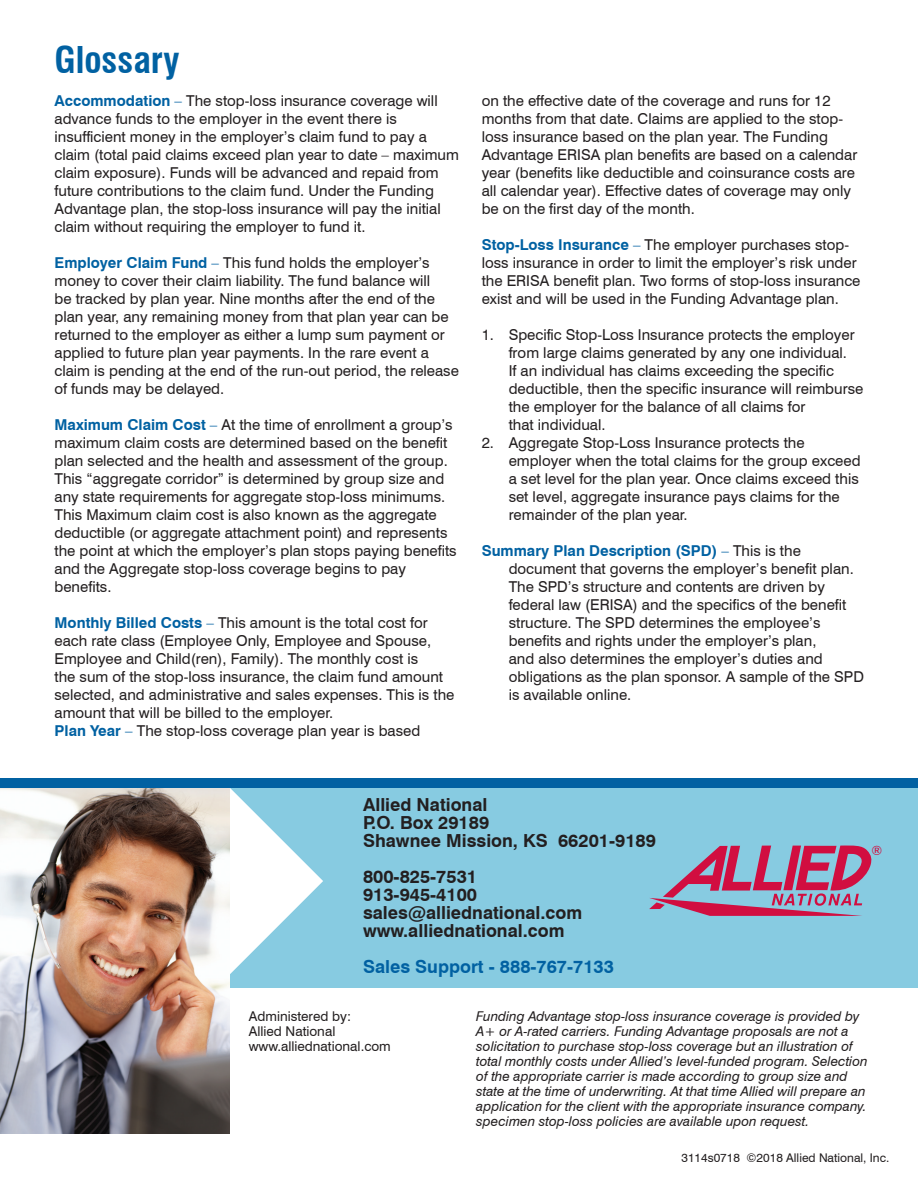
<style>
.page{position:relative;width:918px;height:1188px;background:#fff}
.page>*{position:absolute;margin:0;border:0;box-sizing:border-box;transform-origin:0 0}
.t1{font:700 condensed 36px "Swiss 721 BT";color:#0161a2}
.t2{font:700 18px "Swiss 721 BT";color:#231f20}
.t3{font:700 18px "Swiss 721 BT";color:#0161a2}
.t4{font:15px/18px "Swiss 721 BT";color:#231f20}
.t5{font:italic 13.5px/15px "Swiss 721 BT";color:#231f20}
.t6{font:13.5px "Swiss 721 BT";color:#231f20}
.t7{font:12.9px "Swiss 721 BT";color:#d10e40}
.t8{font:12px "Swiss 721 BT";color:#231f20}
.s1{font-weight:700;color:#0161a2}
.s2{color:#0161a2}
</style>
<div class="page">
<div style="left:0;top:788px;width:918px;height:200px;background:#87cbe1"></div>
<svg style="left:229px;top:788px;width:94px;height:187px"></svg>
<img style="left:0;top:788px;width:229px;height:346px">
<div style="left:0;top:778px;width:918px;height:10px;background:#0161a2"></div>
<svg style="left:649px;top:845px;width:223px;height:71px"></svg>
<p class="t1" style="left:55px;top:38px;width:127px">Glossary</p>
<p class="t4" style="left:55px;top:91px;width:406px"><span class="s1">Accommodation</span> <span class="s2">–</span> The stop-loss insurance coverage will advance funds to the employer in the event there is insufficient money in the employer’s claim fund to pay a claim (total paid claims exceed plan year to date – maximum claim exposure). Funds will be advanced and repaid from future contributions to the claim fund. Under the Funding Advantage plan, the stop-loss insurance will pay the initial claim without requiring the employer to fund it.</p>
<p class="t4" style="left:55px;top:253px;width:406px"><span class="s1">Employer Claim Fund</span> <span class="s2">–</span> This fund holds the employer’s money to cover their claim liability. The fund balance will<br>be tracked by plan year. Nine months after the end of the plan year, any remaining money from that plan year can be returned to the employer as either a lump sum payment or applied to future plan year payments. In the rare event a claim is pending at the end of the run-out period, the release of funds may be delayed.</p>
<p class="t4" style="left:55px;top:415px;width:404px"><span class="s1">Maximum Claim Cost</span> <span class="s2">–</span> At the time of enrollment a group’s maximum claim costs are determined based on the benefit plan selected and the health and assessment of the group.<br>This “aggregate corridor” is determined by group size and any state requirements for aggregate stop-loss minimums.<br>This Maximum claim cost is also known as the aggregate deductible (or aggregate attachment point) and represents the point at which the employer’s plan stops paying benefits and the Aggregate stop-loss coverage begins to pay benefits.</p>
<p class="t4" style="left:55px;top:613px;width:401px"><span class="s1">Monthly Billed Costs</span> <span class="s2">–</span> This amount is the total cost for each rate class (Employee Only, Employee and Spouse, Employee and Child(ren), Family). The monthly cost is<br>the sum of the stop-loss insurance, the claim fund amount selected, and administrative and sales expenses. This is the amount that will be billed to the employer.</p>
<p class="t4" style="left:55px;top:721px;width:367px"><span class="s1">Plan Year</span> <span class="s2">–</span> The stop-loss coverage plan year is based</p>
<p class="t4" style="left:482px;top:92px;width:377px">on the effective date of the coverage and runs for 12 months from that date. Claims are applied to the stop&shy;loss insurance based on the plan year. The Funding Advantage ERISA plan benefits are based on a calendar year (benefits like deductible and coinsurance costs are all calendar year). Effective dates of coverage may only be on the first day of the month.</p>
<p class="t4" style="left:482px;top:236px;width:380px"><span class="s1">Stop-Loss Insurance</span> <span class="s2">–</span> The employer purchases stop&shy;loss insurance in order to limit the employer’s risk under the ERISA benefit plan. Two forms of stop-loss insurance exist and will be used in the Funding Advantage plan.</p>
<p class="t4" style="left:509px;top:326px;width:356px;text-indent:-27px">1. Specific Stop-Loss Insurance protects the employer from large claims generated by any one individual.<br>If an individual has claims exceeding the specific deductible, then the specific insurance will reimburse the employer for the balance of all claims for<br>that individual.</p>
<p class="t4" style="left:509px;top:434px;width:353px;text-indent:-27px">2. Aggregate Stop-Loss Insurance protects the employer when the total claims for the group exceed a set level for the plan year. Once claims exceed this set level, aggregate insurance pays claims for the remainder of the plan year.</p>
<p class="t4" style="left:509px;top:542px;width:357px;text-indent:-27px"><span class="s1">Summary Plan Description (SPD)</span> <span class="s2">–</span> This is the document that governs the employer’s benefit plan.<br>The SPD’s structure and contents are driven by federal law (ERISA) and the specifics of the benefit structure. The SPD determines the employee’s benefits and rights under the employer’s plan,<br>and also determines the employer’s duties and obligations as the plan sponsor. A sample of the SPD is available online.</p>
<p class="t2" style="left:363px;top:794px;width:126px">Allied National</p>
<p class="t2" style="left:363px;top:812px;width:128px">P.O. Box 29189</p>
<p class="t2" style="left:363px;top:830px;width:294px">Shawnee Mission, KS 66201-9189</p>
<p class="t2" style="left:363px;top:866px;width:116px">800-825-7531</p>
<p class="t2" style="left:363px;top:884px;width:116px">913-945-4100</p>
<p class="t2" style="left:363px;top:902px;width:221px">sales@alliednational.com</p>
<p class="t2" style="left:363px;top:920px;width:203px">www.alliednational.com</p>
<p class="t3" style="left:363px;top:956px;width:252px">Sales Support - 888-767-7133</p>
<p class="t7" style="left:872px;top:843px;width:12px">®</p>
<p class="t6" style="left:249px;top:1008px;width:104px">Administered by:</p>
<p class="t6" style="left:249px;top:1023px;width:88px">Allied National</p>
<p class="t6" style="left:249px;top:1038px;width:144px">www.alliednational.com</p>
<p class="t5" style="left:476px;top:1009px;width:393px">Funding Advantage stop-loss insurance coverage is provided by A+ or A-rated carriers. Funding Advantage proposals are not a solicitation to purchase stop-loss coverage but an illustration of total monthly costs under Allied’s level-funded program. Selection of the appropriate carrier is made according to group size and state at the time of underwriting. At that time Allied will prepare an application for the client with the appropriate insurance company. specimen stop-loss policies are available upon request.</p>
<p class="t8" style="left:681px;top:1150px;width:209px">3114s0718 ©2018 Allied National, Inc.</p>
</div>
